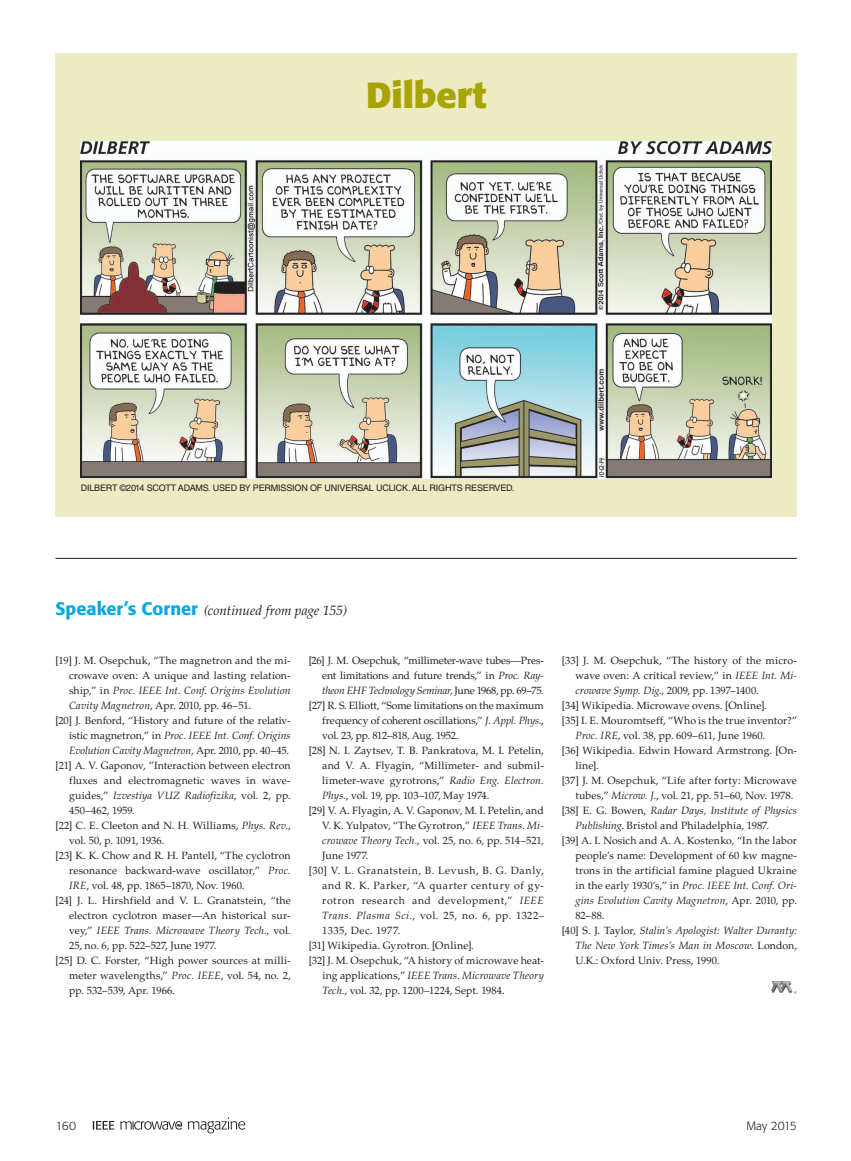
<style>
.page{position:relative;width:851px;height:1161px;background:#fff}
.page>*{position:absolute;margin:0;border:0;box-sizing:border-box;transform-origin:0 0}
.t1{font:700 36px "Formata";color:#a9a405}
.t2{font:italic 13.5px "Palatino LT Std";color:#231f20}
.t3{font:300 12px "Formata";letter-spacing:-.01em;color:#231f20}
.t4{font:10.5px "Palatino LT Std";letter-spacing:.01em;color:#231f20}
.t5{font:italic 10.5px "Palatino LT Std";letter-spacing:.01em;color:#231f20}
.t6{font:10.5px "Palatino LT Std";letter-spacing:-.015em;color:#231f20}
.t7{font:10.5px "Palatino LT Std";letter-spacing:.05em;color:#231f20}
.t8{font:italic 10.5px "Palatino LT Std";letter-spacing:-.015em;color:#231f20}
.t9{font:10.5px "Palatino LT Std";letter-spacing:-.01em;color:#231f20}
.t10{font:10.5px "Palatino LT Std";letter-spacing:.04em;color:#231f20}
.t11{font:10.5px "Palatino LT Std";letter-spacing:.055em;color:#231f20}
.t12{font:10.5px "Palatino LT Std";letter-spacing:-.035em;color:#231f20}
.t13{font:9px "Helvetica LT Std";letter-spacing:-.02em;color:#231f20}
.s1{font-family:"Formata";font-weight:500;font-style:normal;font-size:18px;color:#04a7e1}
.s2{font-style:normal}
.s3{font-style:italic}
</style>
<div class="page">
<svg style="left:120px;top:1121px;width:62px;height:9px"></svg>
<svg style="left:93px;top:1121px;width:21px;height:9px"></svg>
<svg style="left:188px;top:1118px;width:57px;height:15px"></svg>
<div style="left:56px;top:53px;width:740px;height:463px;background:#edebc1"></div>
<img style="left:81px;top:142px;width:690px;height:337px">
<img style="left:771px;top:982px;width:25px;height:12px">
<hr style="left:56px;top:558px;width:740px;height:1px;background:#231f20">
<h1 class="t1" style="left:366px;top:73px;width:122px">Dilbert</h1>
<p class="t13" style="left:81px;top:483px;width:145px">DILBERT ©2014 SCOTT ADAMS. USED</p>
<p class="t13" style="left:239px;top:483px;width:44px">BY PERMISSI</p>
<p class="t13" style="left:294px;top:483px;width:178px">ON OF UNIVERSAL UCLICK. ALL RIGHTS RESERVED</p>
<p class="t13" style="left:512px;top:483px;width:4px">.</p>
<p class="t2" style="left:56px;top:603px;width:293px"><span class="s1">Speaker’s Corner</span> (continued from page 155)</p>
<p class="t4" style="left:56px;top:654px;width:237px">[19] J. M. Osepchuk, “The magnetron and the mi-</p>
<p class="t4" style="left:69px;top:669px;width:223px">crowave oven: A unique and lasting relation-</p>
<p class="t5" style="left:69px;top:684px;width:223px"><span class="s2">ship,” in</span> Proc. IEEE Int. Conf. Origins Evolution</p>
<p class="t4" style="left:69px;top:699px;width:183px"><span class="s3">Cavity Magnetron</span>, Apr. 2010, pp. 46–51.</p>
<p class="t4" style="left:56px;top:714px;width:237px">[20] J. Benford, “History and future of the relativ-</p>
<p class="t5" style="left:69px;top:729px;width:223px"><span class="s2">istic magnetron,” in</span> Proc. IEEE Int. Conf. Origins</p>
<p class="t5" style="left:69px;top:744px;width:222px">Evolution Cavity Magnetron<span class="s2">, Apr. 2010, pp. 40–45.</span></p>
<p class="t4" style="left:56px;top:759px;width:236px">[21] A. V. Gaponov, ”Interaction between electron</p>
<p class="t4" style="left:69px;top:774px;width:223px">fluxes and electromagnetic waves in wave-</p>
<p class="t5" style="left:69px;top:789px;width:223px"><span class="s2">guides,”</span> Izvestiya VUZ Radiofizika<span class="s2">, vol. 2, pp.</span></p>
<p class="t4" style="left:69px;top:804px;width:67px">450–462, 1959.</p>
<p class="t4" style="left:56px;top:819px;width:237px">[22] C. E. Cleeton and N. H. Williams, <span class="s3">Phys. Rev.</span>,</p>
<p class="t4" style="left:69px;top:834px;width:97px">vol. 50, p. 1091, 1936.</p>
<p class="t4" style="left:56px;top:849px;width:237px">[23] K. K. Chow and R. H. Pantell, “The cyclotron</p>
<p class="t4" style="left:69px;top:864px;width:223px">resonance backward-wave oscillator,” <span class="s3">Proc.</span></p>
<p class="t4" style="left:69px;top:879px;width:177px"><span class="s3">IRE</span>, vol. 48, pp. 1865–1870, Nov. 1960.</p>
<p class="t4" style="left:56px;top:894px;width:237px">[24] J. L. Hirshfield and V. L. Granatstein, “the</p>
<p class="t4" style="left:69px;top:909px;width:223px">electron cyclotron maser—An historical sur-</p>
<p class="t5" style="left:69px;top:924px;width:223px"><span class="s2">vey,”</span> IEEE Trans. Microwave Theory Tech.<span class="s2">, vol.</span></p>
<p class="t4" style="left:69px;top:939px;width:149px">25, no. 6, pp. 522–527, June 1977.</p>
<p class="t4" style="left:56px;top:954px;width:237px">[25] D. C. Forster, “High power sources at milli-</p>
<p class="t4" style="left:69px;top:969px;width:223px">meter wavelengths,” <span class="s3">Proc. IEEE</span>, vol. 54, no. 2,</p>
<p class="t4" style="left:69px;top:984px;width:107px">pp. 532–539, Apr. 1966.</p>
<p class="t6" style="left:309px;top:654px;width:236px">[26] J. M. Osepchuk, “millimeter-wave tubes—Pres-</p>
<p class="t9" style="left:322px;top:669px;width:223px">ent limitations and future trends,” in <span class="s3">Proc. Ray-</span></p>
<p class="t8" style="left:322px;top:684px;width:223px">theon EHF Technology Seminar<span class="s2">, June 1968, pp. 69–75.</span></p>
<p class="t4" style="left:309px;top:699px;width:236px">[27] R. S. Elliott, “Some limitations on the maximum</p>
<p class="t4" style="left:322px;top:714px;width:223px">frequency of coherent oscillations,” <span class="s3">J. Appl. Phys.</span>,</p>
<p class="t12" style="left:322px;top:729px;width:138px">vol. 23, pp. 812–818, Aug. 1952.</p>
<p class="t4" style="left:309px;top:744px;width:236px">[28] N. I. Zaytsev, T. B. Pankratova, M. I. Petelin,</p>
<p class="t4" style="left:322px;top:759px;width:223px">and V. A. Flyagin, “Millimeter- and submil-</p>
<p class="t4" style="left:322px;top:774px;width:223px">limeter-wave gyrotrons,” <span class="s3">Radio Eng. Electron.</span></p>
<p class="t6" style="left:322px;top:789px;width:169px"><span class="s3">Phys.</span>, vol. 19, pp. 103–107, May 1974.</p>
<p class="t4" style="left:309px;top:804px;width:237px">[29] V. A. Flyagin, A. V. Gaponov, M. I. Petelin, and</p>
<p class="t4" style="left:322px;top:819px;width:223px">V. K. Yulpatov, “The Gyrotron,” <span class="s3">IEEE Trans. Mi-</span></p>
<p class="t6" style="left:322px;top:834px;width:223px"><span class="s3">crowave Theory Tech.</span>, vol. 25, no. 6, pp. 514–521,</p>
<p class="t4" style="left:322px;top:849px;width:48px">June 1977.</p>
<p class="t7" style="left:309px;top:864px;width:237px">[30] V. L. Granatstein, B. Levush, B. G. Danly,</p>
<p class="t11" style="left:322px;top:879px;width:223px">and R. K. Parker, “A quarter century of gy-</p>
<p class="t7" style="left:322px;top:894px;width:223px">rotron research and development,” <span class="s3">IEEE</span></p>
<p class="t10" style="left:322px;top:909px;width:223px"><span class="s3">Trans. Plasma Sci.</span>, vol. 25, no. 6, pp. 1322–</p>
<p class="t7" style="left:322px;top:924px;width:79px">1335, Dec. 1977.</p>
<p class="t4" style="left:309px;top:939px;width:167px">[31] Wikipedia. Gyrotron. [Online].</p>
<p class="t4" style="left:309px;top:954px;width:237px">[32] J. M. Osepchuk, “A history of microwave heat-</p>
<p class="t5" style="left:322px;top:969px;width:223px"><span class="s2">ing applications,”</span> IEEE Trans. Microwave Theory</p>
<p class="t4" style="left:322px;top:984px;width:184px"><span class="s3">Tech.</span>, vol. 32, pp. 1200–1224, Sept. 1984.</p>
<p class="t4" style="left:562px;top:654px;width:237px">[33] J. M. Osepchuk, “The history of the micro-</p>
<p class="t4" style="left:575px;top:669px;width:223px">wave oven: A critical review,” in <span class="s3">IEEE Int. Mi-</span></p>
<p class="t4" style="left:575px;top:684px;width:185px"><span class="s3">crowave Symp. Dig.</span>, 2009, pp. 1397–1400.</p>
<p class="t4" style="left:562px;top:699px;width:206px">[34] Wikipedia. Microwave ovens. [Online].</p>
<p class="t4" style="left:562px;top:714px;width:237px">[35] I. E. Mouromtseff, “Who is the true inventor?”</p>
<p class="t4" style="left:575px;top:729px;width:191px"><span class="s3">Proc. IRE</span>, vol. 38, pp. 609–611, June 1960.</p>
<p class="t4" style="left:562px;top:744px;width:236px">[36] Wikipedia. Edwin Howard Armstrong. [On-</p>
<p class="t4" style="left:575px;top:759px;width:25px">line].</p>
<p class="t4" style="left:562px;top:774px;width:236px">[37] J. M. Osepchuk, “Life after forty: Microwave</p>
<p class="t4" style="left:575px;top:789px;width:219px">tubes,” <span class="s3">Microw. J.</span>, vol. 21, pp. 51–60, Nov. 1978.</p>
<p class="t5" style="left:562px;top:804px;width:236px"><span class="s2">[38] E. G. Bowen,</span> Radar Days, Institute of Physics</p>
<p class="t4" style="left:575px;top:819px;width:195px"><span class="s3">Publishing</span>. Bristol and Philadelphia, 1987.</p>
<p class="t4" style="left:562px;top:834px;width:236px">[39] A. I. Nosich and A. A. Kostenko, “In the labor</p>
<p class="t4" style="left:575px;top:849px;width:223px">people’s name: Development of 60 kw magne-</p>
<p class="t4" style="left:575px;top:864px;width:223px">trons in the artificial famine plagued Ukraine</p>
<p class="t5" style="left:575px;top:879px;width:223px"><span class="s2">in the early 1930’s,” in</span> Proc. IEEE Int. Conf. Ori-</p>
<p class="t5" style="left:575px;top:894px;width:223px">gins Evolution Cavity Magnetron<span class="s2">, Apr. 2010, pp.</span></p>
<p class="t4" style="left:575px;top:909px;width:31px">82–88.</p>
<p class="t5" style="left:562px;top:924px;width:236px"><span class="s2">[40] S. J. Taylor,</span> Stalin’s Apologist: Walter Duranty:</p>
<p class="t5" style="left:575px;top:939px;width:223px">The New York Times’s Man in Moscow<span class="s2">. London,</span></p>
<p class="t4" style="left:575px;top:954px;width:146px">U.K.: Oxford Univ. Press, 1990.</p>
<p class="t3" style="left:55px;top:1118px;width:22px">160</p>
<p class="t3" style="left:746px;top:1118px;width:52px">May 2015</p>
</div>
